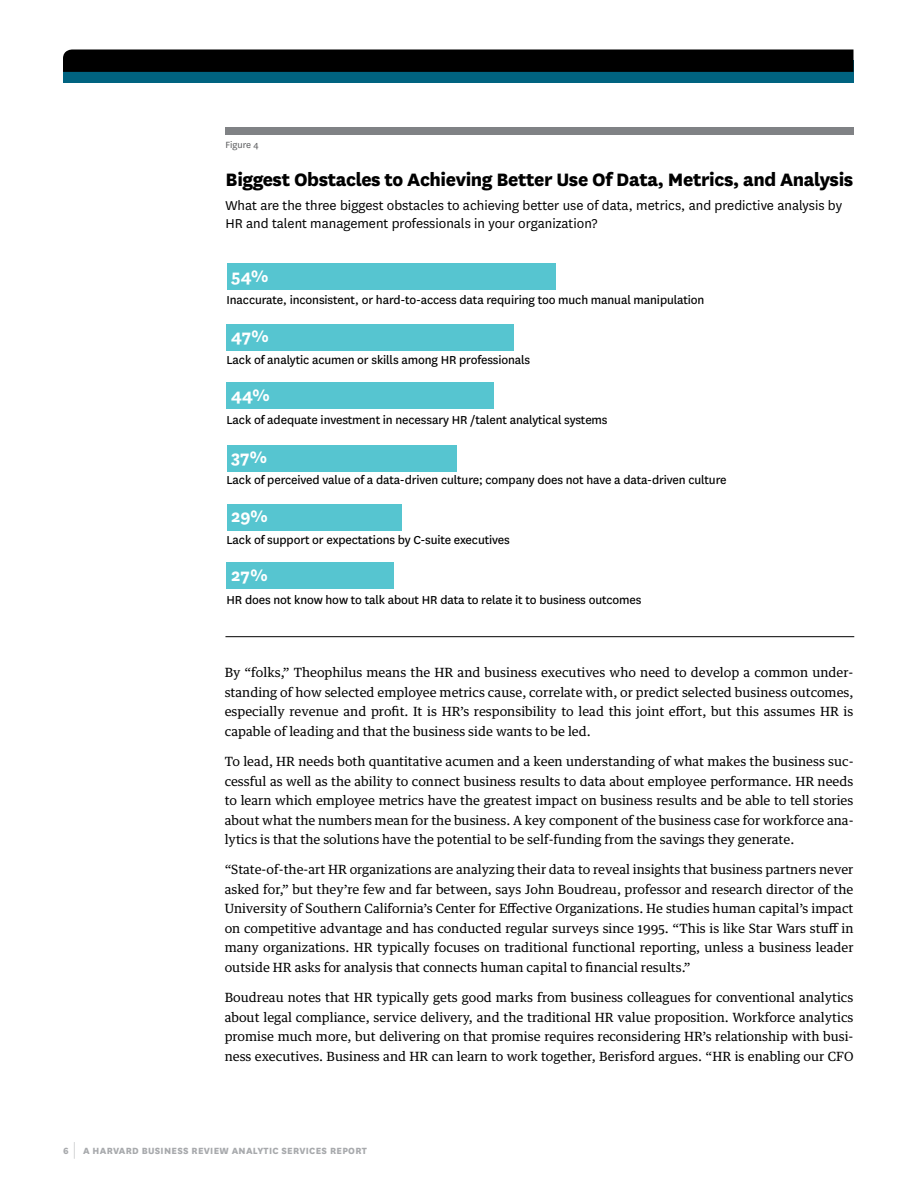
<style>
.page{position:relative;width:918px;height:1188px;background:#fff}
.page>*{position:absolute;margin:0;border:0;box-sizing:border-box;transform-origin:0 0}
.t1{font:800 21px "National HBR";letter-spacing:-.02em;color:#000}
.t2{font:700 19.5px "National HBR";color:#fff}
.t3{font:15px/18px "National HBR";color:#000}
.t4{font:13.5px "National HBR";letter-spacing:-.01em;color:#000}
.t5{font:12.75px/19.5px "Guardian Text Egyp HBR";color:#000;text-align:justify}
.t6{font:800 10.5px "National HBR";letter-spacing:.025em;color:#a7a9ac}
.t7{font:10.5px "National HBR";color:#58595b}
.s1{font-weight:100;font-size:22.5px}
</style>
<div class="page">
<div style="left:63px;top:61px;width:791px;height:22px;background:#006380"></div>
<div style="left:63px;top:50px;width:791px;height:22px;background:#000"></div>
<div style="left:225px;top:127px;width:629px;height:8px;background:#808285"></div>
<div style="left:227px;top:263px;width:328px;height:27px;background:#56c5d0"></div>
<div style="left:227px;top:324px;width:287px;height:27px;background:#56c5d0"></div>
<div style="left:227px;top:382px;width:267px;height:27px;background:#56c5d0"></div>
<div style="left:227px;top:445px;width:229px;height:27px;background:#56c5d0"></div>
<div style="left:227px;top:504px;width:175px;height:27px;background:#56c5d0"></div>
<div style="left:227px;top:562px;width:167px;height:27px;background:#56c5d0"></div>
<hr style="left:225px;top:636px;width:629px;height:1px;background:#000">
<p class="t7" style="left:225px;top:138px;width:35px">Figure 4</p>
<h1 class="t1" style="left:225px;top:164px;width:629px">Biggest Obstacles to Achieving Better Use Of Data, Metrics, and Analysis</h1>
<p class="t3" style="left:225px;top:196px;width:618px">What are the three biggest obstacles to achieving better use of data, metrics, and predictive analysis by<br>HR and talent management professionals in your organization?</p>
<h2 class="t2" style="left:231px;top:262px;width:39px">54%</h2>
<p class="t4" style="left:227px;top:291px;width:479px">Inaccurate, inconsistent, or hard-to-access data requiring too much manual manipulation</p>
<h2 class="t2" style="left:231px;top:322px;width:39px">47%</h2>
<p class="t4" style="left:227px;top:351px;width:305px">Lack of analytic acumen or skills among HR professionals</p>
<h2 class="t2" style="left:231px;top:381px;width:40px">44%</h2>
<p class="t4" style="left:227px;top:411px;width:383px">Lack of adequate investment in necessary HR /talent analytical systems</p>
<h2 class="t2" style="left:231px;top:443px;width:38px">37%</h2>
<p class="t4" style="left:227px;top:471px;width:501px">Lack of perceived value of a data-driven culture; company does not have a data-driven culture</p>
<h2 class="t2" style="left:231px;top:502px;width:38px">29%</h2>
<p class="t4" style="left:227px;top:531px;width:285px">Lack of support or expectations by C-suite executives</p>
<h2 class="t2" style="left:231px;top:561px;width:38px">27%</h2>
<p class="t4" style="left:227px;top:591px;width:416px">HR does not know how to talk about HR data to relate it to business outcomes</p>
<p class="t5" style="left:225px;top:662px;width:630px">By “folks,” Theophilus means the HR and business executives who need to develop a common under&shy;standing of how selected employee metrics cause, correlate with, or predict selected business outcomes, especially revenue and profit. It is HR’s responsibility to lead this joint effort, but this assumes HR is capable of leading and that the business side wants to be led.</p>
<p class="t5" style="left:225px;top:751px;width:630px">To lead, HR needs both quantitative acumen and a keen understanding of what makes the business suc&shy;cessful as well as the ability to connect business results to data about employee performance. HR needs to learn which employee metrics have the greatest impact on business results and be able to tell stories about what the numbers mean for the business. A key component of the business case for workforce ana&shy;lytics is that the solutions have the potential to be self-funding from the savings they generate.</p>
<p class="t5" style="left:225px;top:859px;width:630px">“State-of-the-art HR organizations are analyzing their data to reveal insights that business partners never asked for,” but they’re few and far between, says John Boudreau, professor and research director of the University of Southern California’s Center for Effective Organizations. He studies human capital’s impact on competitive advantage and has conducted regular surveys since 1995. “This is like Star Wars stuff in many organizations. HR typically focuses on traditional functional reporting, unless a business leader outside HR asks for analysis that connects human capital to financial results.”</p>
<p class="t5" style="left:225px;top:987px;width:630px">Boudreau notes that HR typically gets good marks from business colleagues for conventional analytics about legal compliance, service delivery, and the traditional HR value proposition. Workforce analytics promise much more, but delivering on that promise requires reconsidering HR’s relationship with busi&shy;ness executives. Business and HR can learn to work together, Berisford argues. “HR is enabling our CFO</p>
<p class="t6" style="left:63px;top:1143px;width:305px">6 <span class="s1">|</span> A HARVARD BUSINESS REVIEW ANALYTIC SERVICES REPORT</p>
</div>
